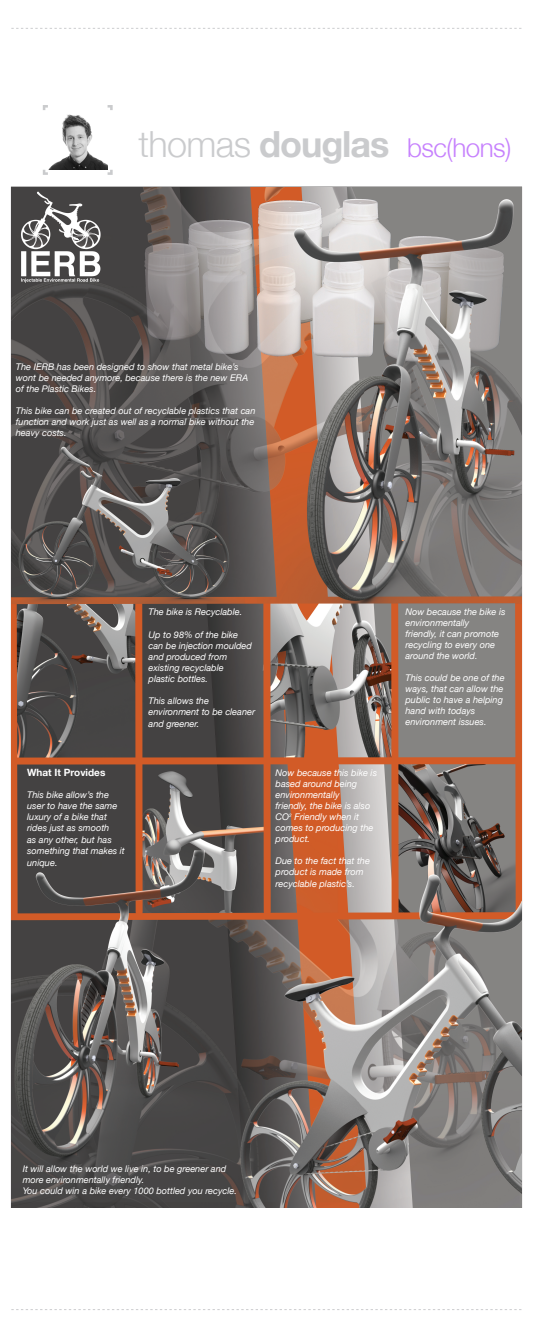
<style>
.page{position:relative;width:533px;height:1338px;background:#fff}
.page>*{position:absolute;margin:0;border:0;box-sizing:border-box;transform-origin:0 0}
.t1{font:300 26px "Helvetica Neue";letter-spacing:-.02em;color:#c681fd}
.t2{font:700 10px "Helvetica Neue";color:#fff}
.t3{font:italic 9.2px/11px "Helvetica Neue";color:#fff}
.s1{font-size:36px;color:#cacbcd}
.s2{font-weight:700;font-size:36px;color:#cacbcd}
</style>
<div class="page">
<svg style="left:11px;top:28px;width:510px;height:1px"></svg>
<img style="left:12px;top:187px;width:510px;height:1021px">
<img style="left:48px;top:114px;width:60px;height:56px">
<svg style="left:43px;top:105px;width:5px;height:5px"></svg>
<svg style="left:43px;top:170px;width:5px;height:5px"></svg>
<svg style="left:108px;top:105px;width:5px;height:5px"></svg>
<svg style="left:108px;top:170px;width:5px;height:5px"></svg>
<p class="t1" style="left:139px;top:127px;width:374px"><span class="s1">thomas</span> <span class="s2">douglas</span> bsc(hons)</p>
<p class="t3" style="left:16px;top:362px;width:234px">The IERB has been designed to show that metal bike’s wont be needed anymore, because there is the new ERA of the Plastic Bikes.</p>
<p class="t3" style="left:16px;top:406px;width:241px">This bike can be created out of recyclable plastics that can</p>
<p class="t3" style="left:16px;top:417px;width:240px">function and work just as well as a normal bike without the heavy costs.</p>
<p class="t2" style="left:27px;top:765px;width:80px">What It Provides</p>
<p class="t3" style="left:27px;top:790px;width:99px">This bike allow’s the user to have the same luxury of a bike that rides just as smooth<br>as any other, but has something that makes it</p>
<p class="t3" style="left:27px;top:857px;width:32px">unique.</p>
<p class="t3" style="left:149px;top:607px;width:95px">The bike is Recyclable.</p>
<p class="t3" style="left:149px;top:629px;width:105px">Up to 98% of the bike can be injection moulded and produced from</p>
<p class="t3" style="left:149px;top:662px;width:77px">existing recyclable</p>
<p class="t3" style="left:149px;top:673px;width:61px">plastic bottles.</p>
<p class="t3" style="left:149px;top:695px;width:62px">This allows the</p>
<p class="t3" style="left:149px;top:706px;width:108px;line-height:12px">environment to be cleaner and greener.</p>
<p class="t3" style="left:276px;top:768px;width:103px">Now because this bike is based around being</p>
<p class="t3" style="left:276px;top:790px;width:65px">environmentally</p>
<p class="t3" style="left:276px;top:801px;width:99px">friendly, the bike is also<br>CO<sup>2</sup> Friendly when it comes to producing the product.</p>
<p class="t3" style="left:276px;top:856px;width:96px">Due to the fact that the product is made from</p>
<p class="t3" style="left:276px;top:879px;width:81px">recyclable plastic’s.</p>
<p class="t3" style="left:405px;top:607px;width:102px">Now because the bike is environmentally</p>
<p class="t3" style="left:405px;top:629px;width:95px">friendly, it can promote</p>
<p class="t3" style="left:405px;top:640px;width:91px">recycling to every one around the world.</p>
<p class="t3" style="left:405px;top:673px;width:101px">This could be one of the ways, that can allow the</p>
<p class="t3" style="left:405px;top:695px;width:99px">public to have a helping hand with todays</p>
<p class="t3" style="left:405px;top:717px;width:83px">environment issues.</p>
<p class="t3" style="left:23px;top:1164px;width:205px">It will allow the world we live in, to be greener and</p>
<p class="t3" style="left:23px;top:1175px;width:123px">more environmentally friendly.</p>
<p class="t3" style="left:23px;top:1186px;width:216px">You could win a bike every 1000 bottled you recycle.</p>
</div>
